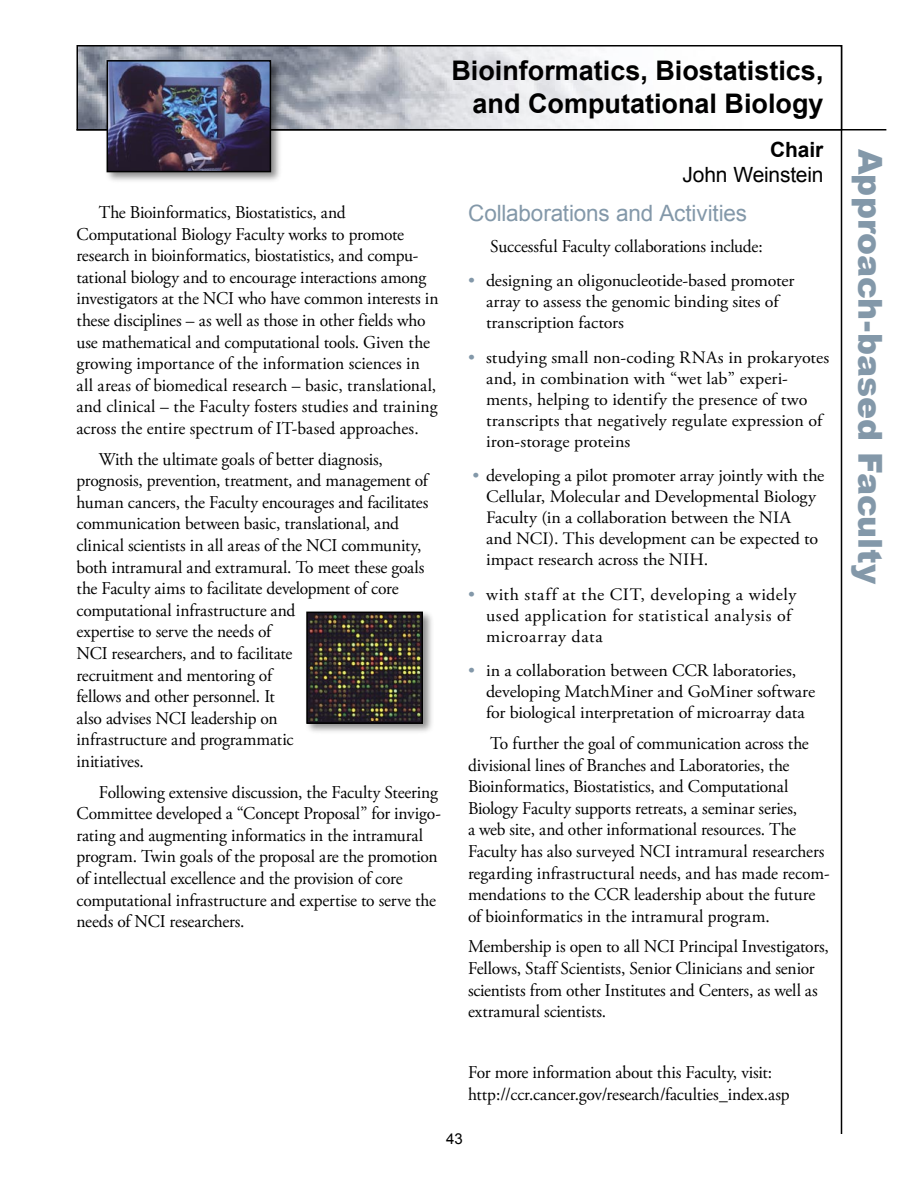
<style>
.page{position:relative;width:918px;height:1188px;background:#fff}
.page>*{position:absolute;margin:0;border:0;box-sizing:border-box;transform-origin:0 0}
.t1{font:900 33px "Arial";letter-spacing:-.005em;color:#8398a9}
._1_00_-_Faculty_Group_name{font:700 27px/32.4px "Arial";color:#000;text-align:right}
._3_01_subhead_-_blue{font:22.5px "Arial";letter-spacing:-.005em;color:#8398a9}
._1_02_-_Chair_name{font:21px "Arial";letter-spacing:-.01em;color:#000}
._1_01_-_Chair_title{font:700 21px "Arial";color:#000}
._2_01_-_body_text{font:18px/21.6px "Adobe Garamond Pro";letter-spacing:-.01em;color:#000}
._2_02_-_bullet_text{font:17.4px/21px "Adobe Garamond Pro";color:#000}
._2_02_-_bullet_text-2{font:17.4px/21px "Adobe Garamond Pro";letter-spacing:.03em;color:#000}
.t2{font:15px "Arial";color:#000}
.s1{color:#8398a9}
</style>
<div class="page">
<hr style="left:841px;top:45px;width:1px;height:1089px;background:#000">
<hr style="left:76px;top:129px;width:810px;height:1px;background:#000">
<img style="left:79px;top:48px;width:547px;height:80px">
<div style="left:76px;top:45px;width:766px;height:86px;border:2px solid #000"></div>
<div style="left:103px;top:57px;width:180px;height:127px;background:#000;opacity:.45"></div>
<img style="left:110px;top:63px;width:158px;height:106px">
<div style="left:107px;top:60px;width:164px;height:112px;border:2px solid #000"></div>
<div style="left:303px;top:608px;width:133px;height:128px;background:#000;opacity:.45"></div>
<img style="left:309px;top:615px;width:111px;height:106px">
<div style="left:306px;top:612px;width:117px;height:112px;border:2px solid #000"></div>
<p class="_2_01_-_body_text" style="left:76px;top:202px;width:364px;text-indent:22px">The Bioinformatics, Biostatistics, and Computational Biology Faculty works to promote research in bioinformatics, biostatistics, and compu&shy;tational biology and to encourage interactions among investigators at the NCI who have common interests in these disciplines – as well as those in other fields who use mathematical and computational tools. Given the growing importance of the information sciences in all areas of biomedical research – basic, translational, and clinical – the Faculty fosters studies and training across the entire spectrum of IT-based approaches.</p>
<p class="_2_01_-_body_text" style="left:76px;top:449px;width:354px;text-indent:22px">With the ultimate goals of better diagnosis, prognosis, prevention, treatment, and management of human cancers, the Faculty encourages and facilitates communication between basic, translational, and clinical scientists in all areas of the NCI community, both intramural and extramural. To meet these goals the Faculty aims to facilitate development of core computational infrastructure and<br>expertise to serve the needs of<br>NCI researchers, and to facilitate<br>recruitment and mentoring of<br>fellows and other personnel. It<br>also advises NCI leadership on<br>infrastructure and programmatic<br>initiatives.</p>
<p class="_2_01_-_body_text" style="left:76px;top:782px;width:366px;text-indent:22px">Following extensive discussion, the Faculty Steering Committee developed a “Concept Proposal” for invigo&shy;rating and augmenting informatics in the intramural program. Twin goals of the proposal are the promotion of intellectual excellence and the provision of core computational infrastructure and expertise to serve the needs of NCI researchers.</p>
<p class="_1_00_-_Faculty_Group_name" style="left:451px;top:55px;width:374px">Bioinformatics, Biostatistics, and Computational Biology</p>
<p class="_1_01_-_Chair_title" style="left:770px;top:135px;width:55px">Chair</p>
<p class="_1_02_-_Chair_name" style="left:683px;top:161px;width:143px">John Weinstein</p>
<p class="_3_01_subhead_-_blue" style="left:468px;top:198px;width:281px">Collaborations and Activities</p>
<p class="_2_01_-_body_text" style="left:490px;top:236px;width:274px">Successful Faculty collaborations include:</p>
<p class="_2_02_-_bullet_text" style="left:486px;top:271px;width:310px;text-indent:-18px"><span class="s1">•</span> designing an oligonucleotide-based promoter array to assess the genomic binding sites of transcription factors</p>
<p class="_2_02_-_bullet_text" style="left:486px;top:347px;width:345px;text-indent:-18px"><span class="s1">•</span> studying small non-coding RNAs in prokaryotes and, in combination with “wet lab” experi&shy;ments, helping to identify the presence of two transcripts that negatively regulate expression of iron-storage proteins</p>
<p class="_2_02_-_bullet_text" style="left:486px;top:466px;width:340px;text-indent:-14px"><span class="s1">•</span> developing a pilot promoter array jointly with the Cellular, Molecular and Developmental Biology Faculty (in a collaboration between the NIA<br>and NCI). This development can be expected to impact research across the NIH.</p>
<p class="_2_02_-_bullet_text-2" style="left:486px;top:584px;width:312px;text-indent:-18px"><span class="s1">•</span> with staff at the CIT, developing a widely used application for statistical analysis of microarray data</p>
<p class="_2_02_-_bullet_text" style="left:486px;top:661px;width:331px;text-indent:-18px"><span class="s1">•</span> in a collaboration between CCR laboratories, developing MatchMiner and GoMiner software for biological interpretation of microarray data</p>
<p class="_2_01_-_body_text" style="left:468px;top:733px;width:363px;text-indent:22px">To further the goal of communication across the divisional lines of Branches and Laboratories, the Bioinformatics, Biostatistics, and Computational Biology Faculty supports retreats, a seminar series,<br>a web site, and other informational resources. The Faculty has also surveyed NCI intramural researchers regarding infrastructural needs, and has made recom&shy;mendations to the CCR leadership about the future of bioinformatics in the intramural program.</p>
<p class="_2_01_-_body_text" style="left:468px;top:937px;width:362px">Membership is open to all NCI Principal Investigators, Fellows, Staff Scientists, Senior Clinicians and senior scientists from other Institutes and Centers, as well as extramural scientists.</p>
<p class="_2_01_-_body_text" style="left:468px;top:1063px;width:323px">For more information about this Faculty, visit: http://ccr.cancer.gov/research/faculties_index.asp</p>
<p class="t2" style="left:446px;top:1129px;width:18px">43</p>
<p class="t1" style="left:894px;top:148px;width:438px;rotate:90deg">Approach-based Faculty</p>
</div>
